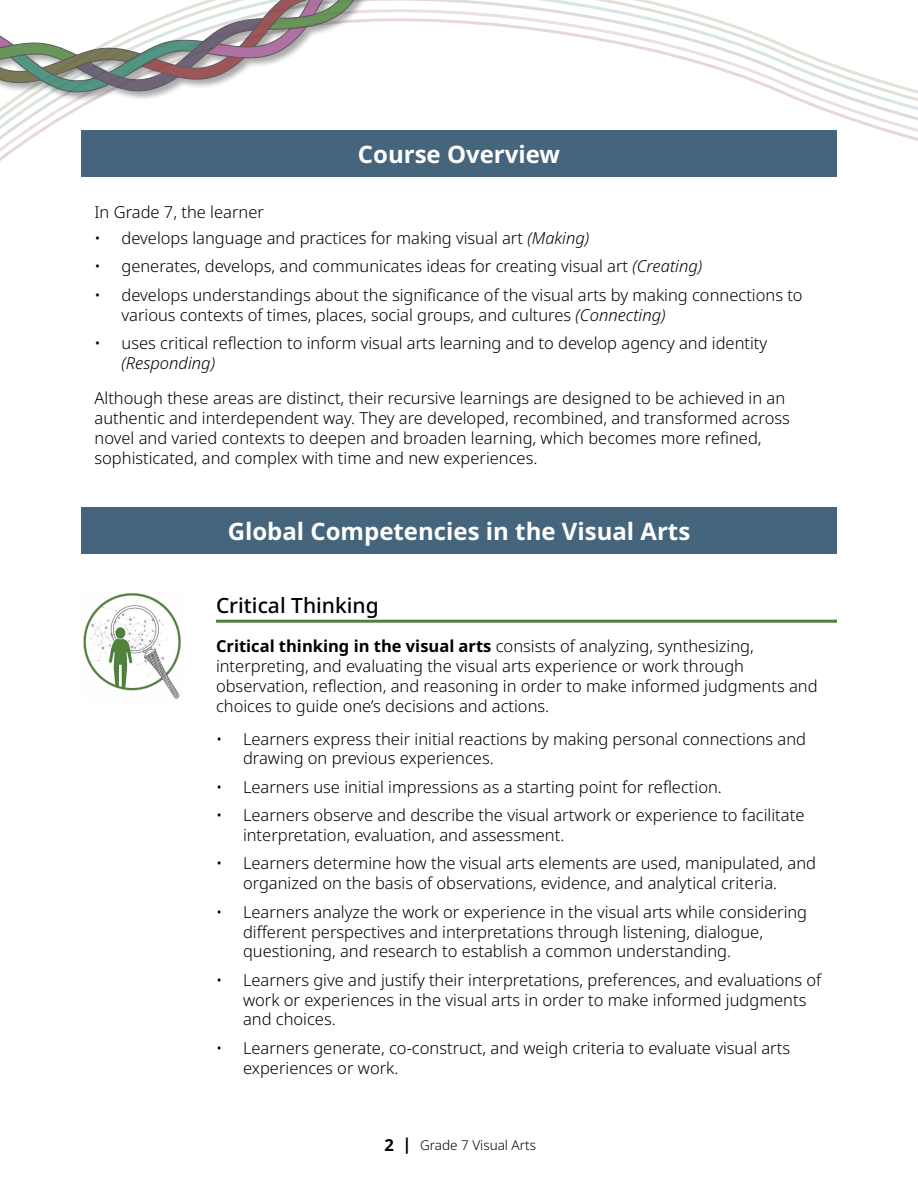
<style>
.page{position:relative;width:918px;height:1188px;background:#fff}
.page>*{position:absolute;margin:0;border:0;box-sizing:border-box;transform-origin:0 0}
.H2_White{font:700 24px "Noto Sans";color:#fff}
.H3_Competency_critical_thinking{font:500 21px "Noto Sans";color:#000}
.Paragraph{font:300 16.5px/19.8px "Noto Sans";color:#000}
.Paragraph_Comepetencies{font:300 16.5px/19.8px "Noto Sans";color:#000}
.t1{font:300 13.5px "Noto Sans";color:#000}
.s1{font-style:italic}
.s2{font-weight:700}
.s3{font-weight:700;font-size:16.5px}
</style>
<div class="page">
<svg style="left:0;top:0;width:918px;height:161px"></svg>
<div style="left:0;top:0;width:515px;height:102px;background:#000;opacity:.4"></div>
<svg style="left:0;top:0;width:407px;height:96px"></svg>
<div style="left:81px;top:130px;width:756px;height:47px;background:#45657d"></div>
<div style="left:81px;top:508px;width:756px;height:46px;background:#45657d"></div>
<hr style="left:216px;top:620px;width:621px;height:3px;background:#4d823c">
<img style="left:83px;top:593px;width:98px;height:106px">
<h2 class="H2_White" style="left:358px;top:137px;width:204px">Course Overview</h2>
<p class="Paragraph" style="left:94px;top:202px;width:171px">In Grade 7, the learner</p>
<p class="Paragraph" style="left:94px;top:229px;width:496px">• develops language and practices for making visual art <span class="s1">(Making)</span></p>
<p class="Paragraph" style="left:94px;top:257px;width:609px">• generates, develops, and communicates ideas for creating visual art <span class="s1">(Creating)</span></p>
<p class="Paragraph" style="left:122px;top:285px;width:683px;text-indent:-27px">• develops understandings about the significance of the visual arts by making connections to various contexts of times, places, social groups, and cultures <span class="s1">(Connecting)</span></p>
<p class="Paragraph" style="left:122px;top:334px;width:647px;text-indent:-27px">• uses critical reflection to inform visual arts learning and to develop agency and identity <span class="s1">(Responding)</span></p>
<p class="Paragraph" style="left:94px;top:389px;width:697px">Although these areas are distinct, their recursive learnings are designed to be achieved in an authentic and interdependent way. They are developed, recombined, and transformed across novel and varied contexts to deepen and broaden learning, which becomes more refined, sophisticated, and complex with time and new experiences.</p>
<h2 class="H2_White" style="left:228px;top:515px;width:464px">Global Competencies in the Visual Arts</h2>
<h3 class="H3_Competency_critical_thinking" style="left:216px;top:590px;width:164px">Critical Thinking</h3>
<p class="Paragraph_Comepetencies" style="left:216px;top:637px;width:603px"><span class="s2">Critical thinking in the visual arts</span> consists of analyzing, synthesizing, interpreting, and evaluating the visual arts experience or work through observation, reflection, and reasoning in order to make informed judgments and choices to guide one’s decisions and actions.</p>
<p class="Paragraph" style="left:243px;top:729px;width:565px;text-indent:-27px">• Learners express their initial reactions by making personal connections and drawing on previous experiences.</p>
<p class="Paragraph" style="left:216px;top:777px;width:507px">• Learners use initial impressions as a starting point for reflection.</p>
<p class="Paragraph" style="left:243px;top:806px;width:563px;text-indent:-27px">• Learners observe and describe the visual artwork or experience to facilitate interpretation, evaluation, and assessment.</p>
<p class="Paragraph" style="left:243px;top:854px;width:575px;text-indent:-27px">• Learners determine how the visual arts elements are used, manipulated, and organized on the basis of observations, evidence, and analytical criteria.</p>
<p class="Paragraph" style="left:243px;top:902px;width:566px;text-indent:-27px">• Learners analyze the work or experience in the visual arts while considering different perspectives and interpretations through listening, dialogue, questioning, and research to establish a common understanding.</p>
<p class="Paragraph" style="left:243px;top:970px;width:580px;text-indent:-27px">• Learners give and justify their interpretations, preferences, and evaluations of work or experiences in the visual arts in order to make informed judgments and choices.</p>
<p class="Paragraph" style="left:243px;top:1038px;width:549px;text-indent:-27px">• Learners generate, co-construct, and weigh criteria to evaluate visual arts experiences or work.</p>
<p class="t1" style="left:384px;top:1135px;width:153px"><span class="s3">2 |</span> Grade 7 Visual Arts</p>
</div>
